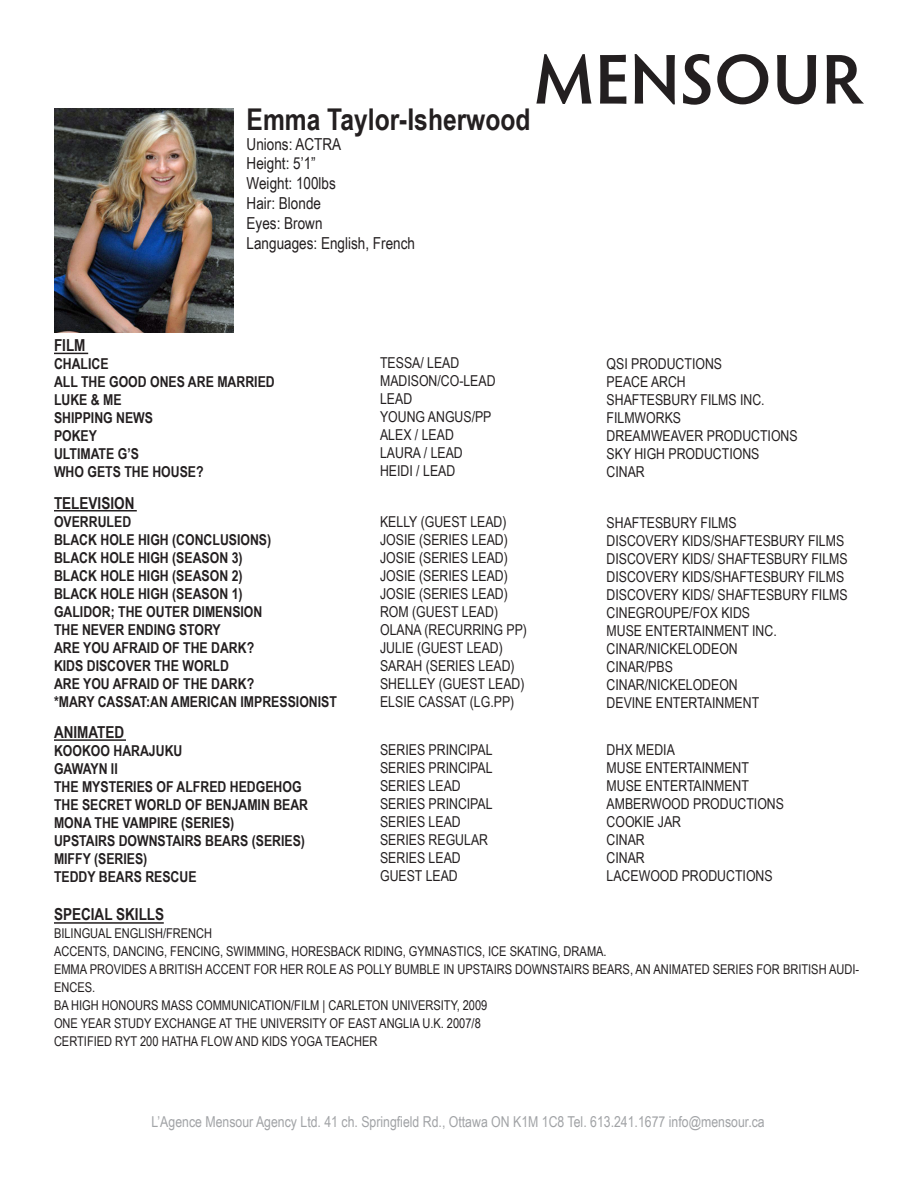
<style>
.page{position:relative;width:918px;height:1188px;background:#fff}
.page>*{position:absolute;margin:0;border:0;box-sizing:border-box;transform-origin:0 0}
.t1{font:700 30px "Arial Narrow";color:#231f20}
.t2{font:16.5px "Arial Narrow";color:#231f20}
.t3{font:700 16.5px "Arial Narrow";color:#231f20}
.t4{font:15px "Arial Narrow";color:#231f20}
.t5{font:700 15px "Arial Narrow";color:#231f20}
.t6{font:15px "Arial Narrow";color:#a1a3a6}
.t7{font:700 15px "Arial Narrow";letter-spacing:-.02em;color:#231f20}
.t8{font:13.5px/18px "Arial Narrow";color:#231f20}
</style>
<div class="page">
<hr style="left:54px;top:353px;width:34px;height:1px;background:#231f20">
<hr style="left:54px;top:922px;width:110px;height:2px;background:#231f20">
<hr style="left:54px;top:739px;width:72px;height:2px;background:#231f20">
<hr style="left:54px;top:510px;width:83px;height:2px;background:#231f20">
<img style="left:54px;top:108px;width:180px;height:225px">
<svg style="left:536px;top:54px;width:55px;height:50px"></svg>
<svg style="left:600px;top:55px;width:26px;height:49px"></svg>
<svg style="left:635px;top:54px;width:40px;height:50px"></svg>
<svg style="left:683px;top:54px;width:28px;height:51px"></svg>
<svg style="left:717px;top:54px;width:51px;height:50px"></svg>
<svg style="left:777px;top:55px;width:39px;height:49px"></svg>
<svg style="left:827px;top:55px;width:37px;height:49px"></svg>
<p class="t1" style="left:247px;top:97px;width:285px">Emma Taylor-Isherwood</p>
<p class="t2" style="left:247px;top:132px;width:96px">Unions: ACTRA</p>
<p class="t2" style="left:247px;top:152px;width:71px">Height: 5’1”</p>
<p class="t2" style="left:247px;top:171px;width:91px">Weight: 100lbs</p>
<p class="t2" style="left:247px;top:191px;width:76px">Hair: Blonde</p>
<p class="t2" style="left:247px;top:211px;width:77px">Eyes: Brown</p>
<p class="t2" style="left:247px;top:231px;width:170px">Languages: English, French</p>
<p class="t3" style="left:54px;top:333px;width:33px">FILM</p>
<p class="t5" style="left:54px;top:353px;width:56px">CHALICE</p>
<p class="t5" style="left:54px;top:371px;width:222px">ALL THE GOOD ONES ARE MARRIED</p>
<p class="t5" style="left:54px;top:389px;width:69px">LUKE &amp; ME</p>
<p class="t5" style="left:54px;top:407px;width:101px">SHIPPING NEWS</p>
<p class="t5" style="left:54px;top:425px;width:45px">POKEY</p>
<p class="t5" style="left:54px;top:443px;width:86px">ULTIMATE G’S</p>
<p class="t5" style="left:54px;top:461px;width:151px">WHO GETS THE HOUSE?</p>
<p class="t3" style="left:54px;top:490px;width:82px">TELEVISION</p>
<p class="t5" style="left:54px;top:510px;width:79px">OVERRULED</p>
<p class="t5" style="left:54px;top:528px;width:219px">BLACK HOLE HIGH (CONCLUSIONS)</p>
<p class="t5" style="left:54px;top:546px;width:190px">BLACK HOLE HIGH (SEASON 3)</p>
<p class="t5" style="left:54px;top:564px;width:190px">BLACK HOLE HIGH (SEASON 2)</p>
<p class="t5" style="left:54px;top:582px;width:190px">BLACK HOLE HIGH (SEASON 1)</p>
<p class="t5" style="left:54px;top:600px;width:210px">GALIDOR; THE OUTER DIMENSION</p>
<p class="t5" style="left:54px;top:618px;width:168px">THE NEVER ENDING STORY</p>
<p class="t5" style="left:54px;top:636px;width:202px">ARE YOU AFRAID OF THE DARK?</p>
<p class="t5" style="left:54px;top:654px;width:176px">KIDS DISCOVER THE WORLD</p>
<p class="t5" style="left:54px;top:672px;width:202px">ARE YOU AFRAID OF THE DARK?</p>
<p class="t5" style="left:54px;top:690px;width:284px">*MARY CASSAT:AN AMERICAN IMPRESSIONIST</p>
<p class="t3" style="left:54px;top:720px;width:72px">ANIMATED</p>
<p class="t5" style="left:54px;top:739px;width:130px">KOOKOO HARAJUKU</p>
<p class="t7" style="left:54px;top:757px;width:65px">GAWAYN II</p>
<p class="t5" style="left:54px;top:775px;width:249px">THE MYSTERIES OF ALFRED HEDGEHOG</p>
<p class="t5" style="left:54px;top:793px;width:256px">THE SECRET WORLD OF BENJAMIN BEAR</p>
<p class="t5" style="left:54px;top:811px;width:182px">MONA THE VAMPIRE (SERIES)</p>
<p class="t5" style="left:54px;top:829px;width:253px">UPSTAIRS DOWNSTAIRS BEARS (SERIES)</p>
<p class="t5" style="left:54px;top:847px;width:95px">MIFFY (SERIES)</p>
<p class="t5" style="left:54px;top:865px;width:144px">TEDDY BEARS RESCUE</p>
<p class="t4" style="left:380px;top:352px;width:81px">TESSA/ LEAD</p>
<p class="t4" style="left:380px;top:370px;width:117px">MADISON/CO-LEAD</p>
<p class="t4" style="left:380px;top:388px;width:34px">LEAD</p>
<p class="t4" style="left:380px;top:406px;width:113px">YOUNG ANGUS/PP</p>
<p class="t4" style="left:380px;top:424px;width:75px">ALEX / LEAD</p>
<p class="t4" style="left:380px;top:442px;width:84px">LAURA / LEAD</p>
<p class="t4" style="left:380px;top:460px;width:77px">HEIDI / LEAD</p>
<p class="t4" style="left:380px;top:510px;width:128px">KELLY (GUEST LEAD)</p>
<p class="t4" style="left:380px;top:528px;width:129px">JOSIE (SERIES LEAD)</p>
<p class="t4" style="left:380px;top:546px;width:129px">JOSIE (SERIES LEAD)</p>
<p class="t4" style="left:380px;top:564px;width:129px">JOSIE (SERIES LEAD)</p>
<p class="t4" style="left:380px;top:582px;width:129px">JOSIE (SERIES LEAD)</p>
<p class="t4" style="left:380px;top:600px;width:120px">ROM (GUEST LEAD)</p>
<p class="t4" style="left:380px;top:618px;width:148px">OLANA (RECURRING PP)</p>
<p class="t4" style="left:380px;top:636px;width:124px">JULIE (GUEST LEAD)</p>
<p class="t4" style="left:380px;top:654px;width:136px">SARAH (SERIES LEAD)</p>
<p class="t4" style="left:380px;top:672px;width:146px">SHELLEY (GUEST LEAD)</p>
<p class="t4" style="left:380px;top:690px;width:136px">ELSIE CASSAT (LG.PP)</p>
<p class="t4" style="left:380px;top:739px;width:114px">SERIES PRINCIPAL</p>
<p class="t4" style="left:380px;top:757px;width:114px">SERIES PRINCIPAL</p>
<p class="t4" style="left:380px;top:775px;width:82px">SERIES LEAD</p>
<p class="t4" style="left:380px;top:793px;width:114px">SERIES PRINCIPAL</p>
<p class="t4" style="left:380px;top:811px;width:82px">SERIES LEAD</p>
<p class="t4" style="left:380px;top:829px;width:109px">SERIES REGULAR</p>
<p class="t4" style="left:380px;top:847px;width:82px">SERIES LEAD</p>
<p class="t4" style="left:380px;top:865px;width:79px">GUEST LEAD</p>
<p class="t4" style="left:607px;top:353px;width:117px">QSI PRODUCTIONS</p>
<p class="t4" style="left:607px;top:371px;width:81px">PEACE ARCH</p>
<p class="t4" style="left:607px;top:389px;width:160px">SHAFTESBURY FILMS INC.</p>
<p class="t4" style="left:607px;top:407px;width:76px">FILMWORKS</p>
<p class="t4" style="left:607px;top:425px;width:193px">DREAMWEAVER PRODUCTIONS</p>
<p class="t4" style="left:607px;top:443px;width:154px">SKY HIGH PRODUCTIONS</p>
<p class="t4" style="left:607px;top:461px;width:40px">CINAR</p>
<p class="t4" style="left:607px;top:512px;width:132px">SHAFTESBURY FILMS</p>
<p class="t4" style="left:607px;top:530px;width:239px">DISCOVERY KIDS/SHAFTESBURY FILMS</p>
<p class="t4" style="left:607px;top:548px;width:243px">DISCOVERY KIDS/ SHAFTESBURY FILMS</p>
<p class="t4" style="left:607px;top:566px;width:239px">DISCOVERY KIDS/SHAFTESBURY FILMS</p>
<p class="t4" style="left:607px;top:584px;width:243px">DISCOVERY KIDS/ SHAFTESBURY FILMS</p>
<p class="t4" style="left:607px;top:602px;width:145px">CINEGROUPE/FOX KIDS</p>
<p class="t4" style="left:607px;top:620px;width:172px">MUSE ENTERTAINMENT INC.</p>
<p class="t4" style="left:607px;top:638px;width:133px">CINAR/NICKELODEON</p>
<p class="t4" style="left:607px;top:656px;width:68px">CINAR/PBS</p>
<p class="t4" style="left:607px;top:674px;width:133px">CINAR/NICKELODEON</p>
<p class="t4" style="left:607px;top:692px;width:154px">DEVINE ENTERTAINMENT</p>
<p class="t4" style="left:607px;top:739px;width:70px">DHX MEDIA</p>
<p class="t4" style="left:607px;top:757px;width:144px">MUSE ENTERTAINMENT</p>
<p class="t4" style="left:607px;top:775px;width:144px">MUSE ENTERTAINMENT</p>
<p class="t4" style="left:607px;top:793px;width:179px">AMBERWOOD PRODUCTIONS</p>
<p class="t4" style="left:607px;top:811px;width:76px">COOKIE JAR</p>
<p class="t4" style="left:607px;top:829px;width:40px">CINAR</p>
<p class="t4" style="left:607px;top:847px;width:40px">CINAR</p>
<p class="t4" style="left:607px;top:865px;width:168px">LACEWOOD PRODUCTIONS</p>
<p class="t3" style="left:54px;top:902px;width:112px">SPECIAL SKILLS</p>
<p class="t8" style="left:54px;top:924px;width:160px">BILINGUAL ENGLISH/FRENCH</p>
<p class="t8" style="left:54px;top:942px;width:554px">ACCENTS, DANCING, FENCING, SWIMMING, HORESBACK RIDING, GYMNASTICS, ICE SKATING, DRAMA.</p>
<p class="t8" style="left:54px;top:960px;width:807px">EMMA PROVIDES A BRITISH ACCENT FOR HER ROLE AS POLLY BUMBLE IN UPSTAIRS DOWNSTAIRS BEARS, AN ANIMATED SERIES FOR BRITISH AUDI-<br>ENCES.</p>
<p class="t8" style="left:54px;top:996px;width:435px">BA HIGH HONOURS MASS COMMUNICATION/FILM | CARLETON UNIVERSITY, 2009</p>
<p class="t8" style="left:54px;top:1014px;width:428px">ONE YEAR STUDY EXCHANGE AT THE UNIVERSITY OF EAST ANGLIA U.K. 2007/8</p>
<p class="t8" style="left:54px;top:1032px;width:325px">CERTIFIED RYT 200 HATHA FLOW AND KIDS YOGA TEACHER</p>
<p class="t6" style="left:151px;top:1111px;width:615px">L’Agence Mensour Agency Ltd. 41 ch. Springfield Rd., Ottawa ON K1M 1C8 Tel. 613.241.1677 info@mensour.ca</p>
</div>
